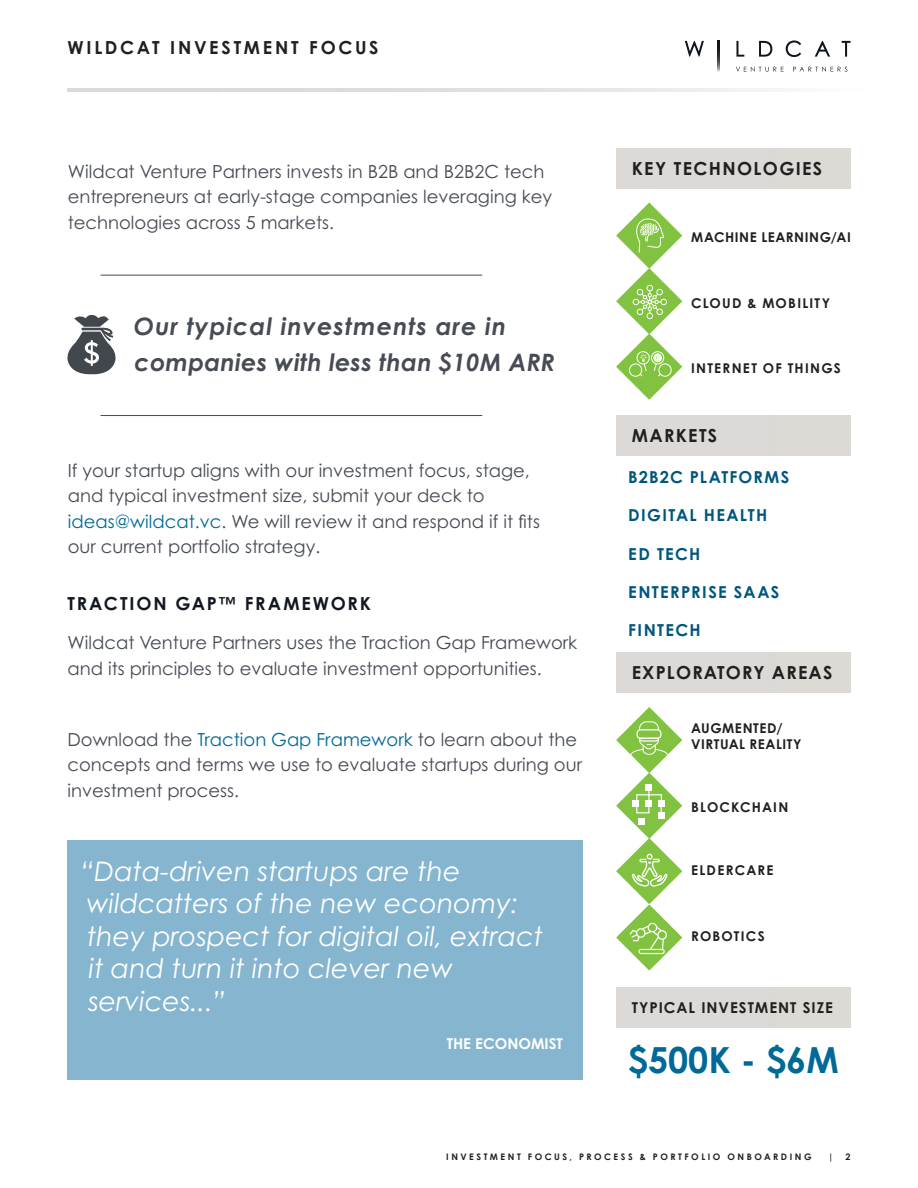
<style>
.page{position:relative;width:918px;height:1188px;background:#fff}
.page>*{position:absolute;margin:0;border:0;box-sizing:border-box;transform-origin:0 0}
.t1{font:700 36px "Century Gothic Pro";color:#006998}
.t2{font:italic 27px/32.4px "Century Gothic Pro";color:#fff}
.t3{font:italic 700 24px/36px "Century Gothic Pro";letter-spacing:.02em;color:#464b54}
.Body_copy_9_5_13{font:18px/25.5px "Century Gothic Pro";color:#464b54}
.t4{font:700 18px "Century Gothic Pro";letter-spacing:.075em;color:#231f20}
.t5{font:700 18px "Century Gothic Pro";letter-spacing:.15em;color:#231f20}
.Header_1{font:700 18px "Century Gothic Pro";letter-spacing:.105em;color:#121721}
.Header_1-2{font:700 16.5px "Century Gothic Pro";letter-spacing:.08em;color:#00567c}
.t6{font:700 15px "Century Gothic Pro";letter-spacing:.065em;color:#231f20}
.Quote_Author{font:700 15px "Century Gothic Pro";color:#fff}
.Header_1-3{font:700 13.5px "Century Gothic Pro";letter-spacing:.08em;color:#231f20}
.Header_1-4{font:700 13.5px/16.2px "Century Gothic Pro";letter-spacing:.04em;color:#231f20}
.t7{font:700 9px "Century Gothic Pro";letter-spacing:.28em;color:#231f20}
.s1{color:#006998}
</style>
<div class="page">
<svg style="left:718px;top:57px;width:2px;height:15px"></svg>
<svg style="left:736px;top:67px;width:48px;height:5px"></svg>
<svg style="left:793px;top:67px;width:54px;height:5px"></svg>
<svg style="left:685px;top:40px;width:165px;height:17px"></svg>
<svg style="left:68px;top:89px;width:700px;height:3px;background:#e2e1de"></svg>
<svg style="left:616px;top:202px;width:66px;height:198px"></svg>
<div style="left:68px;top:841px;width:516px;height:239px;background:#85b5cf"></div>
<div style="left:616px;top:148px;width:234px;height:40px;background:#dcd9d6"></div>
<div style="left:616px;top:653px;width:234px;height:40px;background:#dcd9d6"></div>
<div style="left:616px;top:988px;width:234px;height:40px;background:#dcd9d6"></div>
<div style="left:616px;top:415px;width:234px;height:40px;background:#dcd9d6"></div>
<svg style="left:67px;top:315px;width:49px;height:59px"></svg>
<hr style="left:100px;top:275px;width:382px;height:1px;background:#464b54">
<hr style="left:100px;top:415px;width:382px;height:1px;background:#464b54">
<svg style="left:616px;top:707px;width:66px;height:264px"></svg>
<p class="t5" style="left:68px;top:36px;width:313px">WILDCAT INVESTMENT FOCUS</p>
<p class="Body_copy_9_5_13" style="left:68px;top:158px;width:486px">Wildcat Venture Partners invests in B2B and B2B2C tech entrepreneurs at early-stage companies leveraging key technologies across 5 markets.</p>
<p class="t3" style="left:134px;top:308px;width:422px">Our typical investments are in companies with less than $10M ARR</p>
<p class="Body_copy_9_5_13" style="left:68px;top:457px;width:474px">If your startup aligns with our investment focus, stage, and typical investment size, submit your deck to <span class="s1">ideas@wildcat.vc</span>. We will review it and respond if it fits our current portfolio strategy.</p>
<p class="Header_1" style="left:68px;top:593px;width:305px">TRACTION GAP™ FRAMEWORK</p>
<p class="Body_copy_9_5_13" style="left:68px;top:630px;width:511px">Wildcat Venture Partners uses the Traction Gap Framework and its principles to evaluate investment opportunities.</p>
<p class="Body_copy_9_5_13" style="left:68px;top:726px;width:516px">Download the <span class="s1">Traction Gap Framework</span> to learn about the concepts and terms we use to evaluate startups during our investment process.</p>
<p class="t2" style="left:81px;top:855px;width:464px">“Data-driven startups are the wildcatters of the new economy: they prospect for digital oil, extract it and turn it into clever new services...”</p>
<p class="Quote_Author" style="left:447px;top:1034px;width:118px">THE ECONOMIST</p>
<p class="t4" style="left:632px;top:157px;width:192px">KEY TECHNOLOGIES</p>
<p class="Header_1-4" style="left:691px;top:229px;width:161px">MACHINE LEARNING/AI</p>
<p class="Header_1-3" style="left:691px;top:294px;width:140px">CLOUD &amp; MOBILITY</p>
<p class="Header_1-3" style="left:691px;top:359px;width:151px">INTERNET OF THINGS</p>
<p class="t4" style="left:632px;top:424px;width:87px">MARKETS</p>
<p class="Header_1-2" style="left:628px;top:467px;width:163px">B2B2C PLATFORMS</p>
<p class="Header_1-2" style="left:628px;top:505px;width:141px">DIGITAL HEALTH</p>
<p class="Header_1-2" style="left:628px;top:543px;width:74px">ED TECH</p>
<p class="Header_1-2" style="left:628px;top:582px;width:153px">ENTERPRISE SAAS</p>
<p class="Header_1-2" style="left:628px;top:620px;width:74px">FINTECH</p>
<p class="t4" style="left:632px;top:662px;width:202px">EXPLORATORY AREAS</p>
<p class="Header_1-4" style="left:691px;top:720px;width:112px">AUGMENTED/<br>VIRTUAL REALITY</p>
<p class="Header_1-3" style="left:691px;top:798px;width:99px">BLOCKCHAIN</p>
<p class="Header_1-3" style="left:691px;top:862px;width:84px">ELDERCARE</p>
<p class="Header_1-3" style="left:691px;top:927px;width:75px">ROBOTICS</p>
<p class="t6" style="left:632px;top:998px;width:203px">TYPICAL INVESTMENT SIZE</p>
<p class="t1" style="left:628px;top:1037px;width:212px">$500K - $6M</p>
<p class="t7" style="left:446px;top:1151px;width:367px">INVESTMENT FOCUS, PROCESS &amp; PORTFOLIO ONBOARDING</p>
<p class="t7" style="left:828px;top:1151px;width:7px">|</p>
<p class="t7" style="left:845px;top:1151px;width:7px">2</p>
</div>
